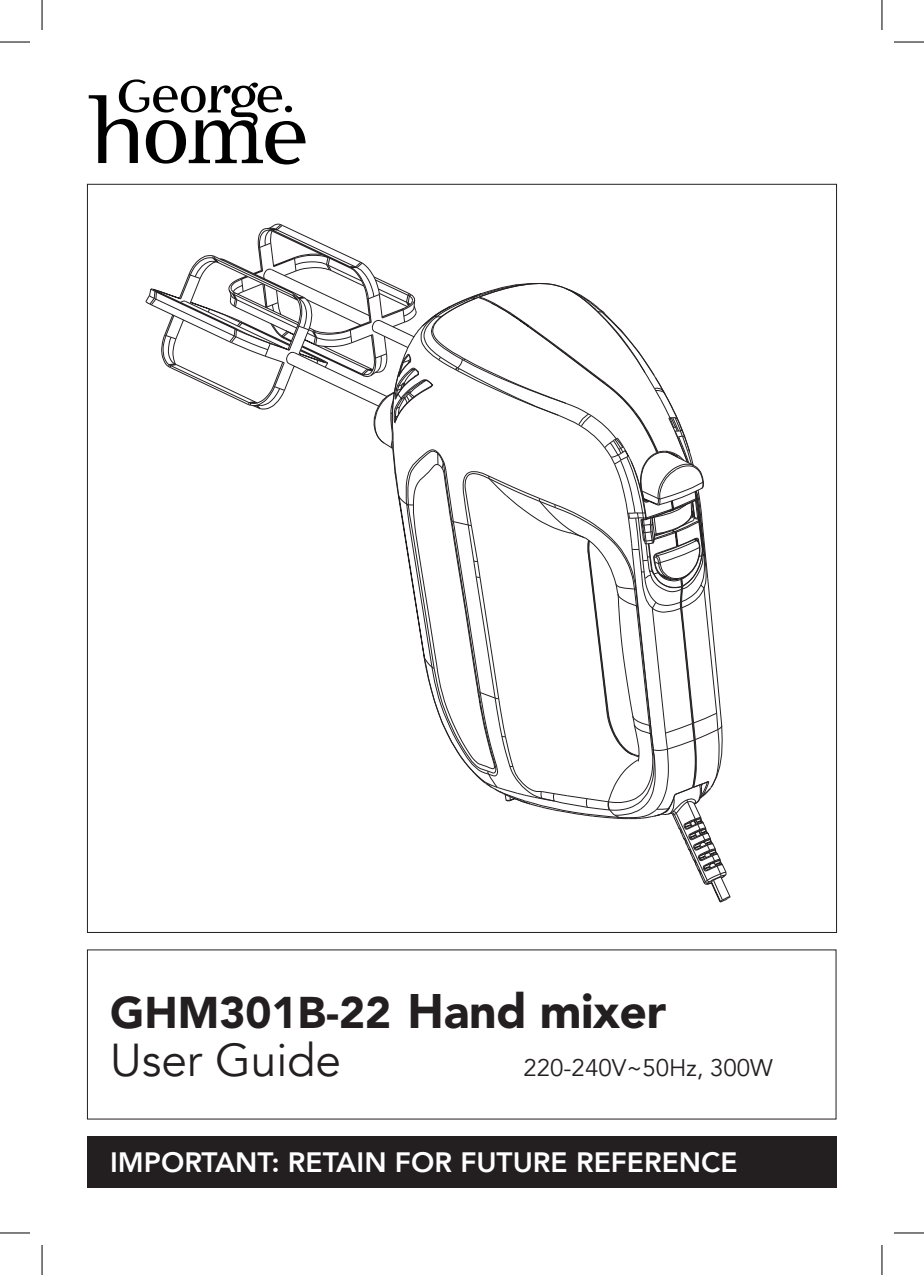
<style>
.page{position:relative;width:924px;height:1275px;background:#fff}
.page>*{position:absolute;margin:0;border:0;box-sizing:border-box;transform-origin:0 0}
.t1{font:46px "Avenir";color:#231f20}
.t2{font:900 44px "Avenir";color:#231f20}
.t3{font:800 28px "Avenir";color:#fff}
.t4{font:24px "Avenir";color:#231f20}
.s1{font-size:48px}
</style>
<div class="page">
<div style="left:87px;top:1136px;width:749px;height:51px;background:#231f20"></div>
<svg style="left:89px;top:79px;width:216px;height:85px"></svg>
<hr style="left:0;top:42px;width:30px;height:1px;background:#000">
<hr style="left:893px;top:42px;width:30px;height:1px;background:#000">
<hr style="left:0;top:1232px;width:30px;height:1px;background:#000">
<hr style="left:893px;top:1232px;width:30px;height:1px;background:#000">
<hr style="left:42px;top:0;width:1px;height:30px;background:#000">
<hr style="left:42px;top:1245px;width:1px;height:30px;background:#000">
<hr style="left:881px;top:0;width:1px;height:30px;background:#000">
<hr style="left:881px;top:1245px;width:1px;height:30px;background:#000">
<svg style="left:145px;top:223px;width:585px;height:679px"></svg>
<h2 class="t2" style="left:110px;top:985px;width:557px">GHM301B-22 <span class="s1">Hand mixer</span></h2>
<h1 class="t1" style="left:110px;top:1032px;width:232px">User Guide</h1>
<p class="t4" style="left:523px;top:1053px;width:250px">220-240V~50Hz, 300W</p>
<p class="t3" style="left:110px;top:1140px;width:628px">IMPORTANT: RETAIN FOR FUTURE REFERENCE</p>
</div>
